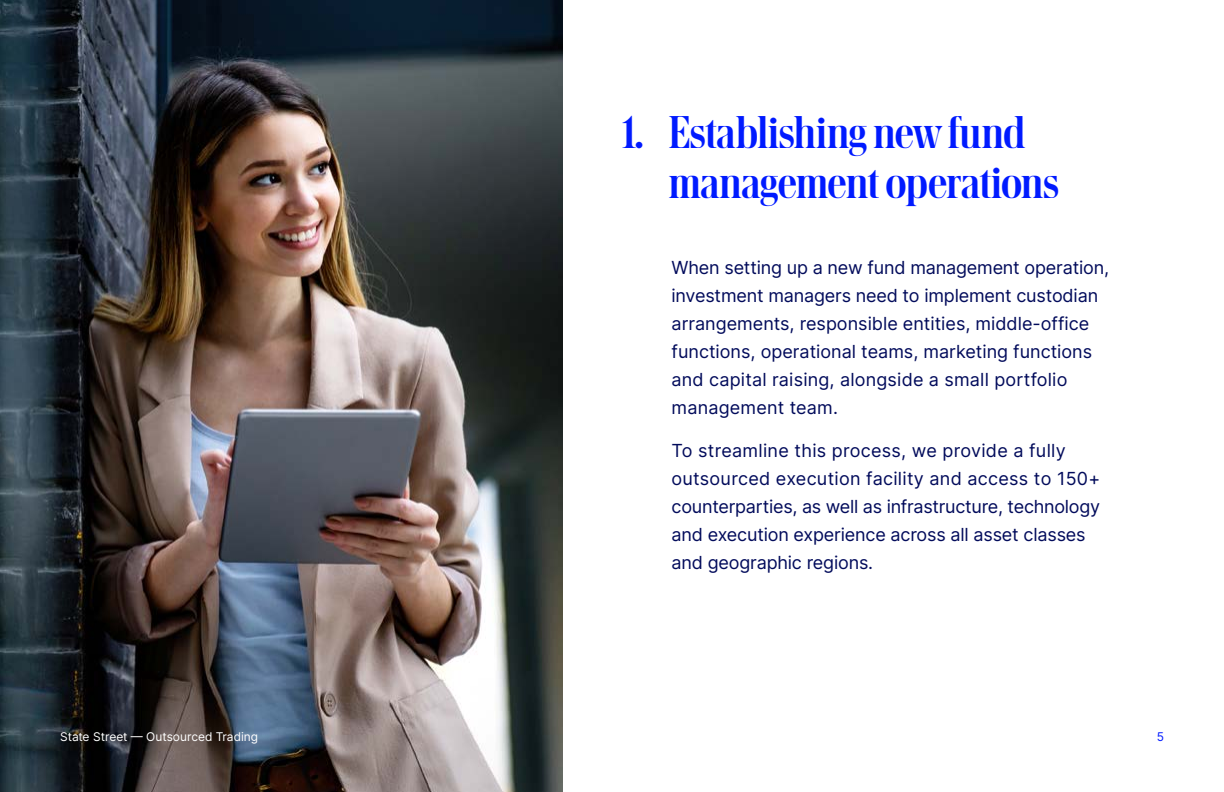
<style>
.page{position:relative;width:1224px;height:792px;background:#fff}
.page>*{position:absolute;margin:0;border:0;box-sizing:border-box;transform-origin:0 0}
.t1{font:45px/50px "Lab Antiqua VF Variable";letter-spacing:-.01em;color:#001aff}
.t2{font:18px/28px "Inter";color:#020b5b}
.t3{font:12px "Inter";letter-spacing:-.005em;color:#fff}
.t4{font:12px "Inter";color:#001aff}
</style>
<div class="page">
<img style="left:0;top:0;width:563px;height:792px">
<h1 class="t1" style="left:622px;top:108px;width:23px">1.</h1>
<h1 class="t1" style="left:669px;top:108px;width:392px">Establishing new fund management operations</h1>
<p class="t2" style="left:672px;top:253px;width:439px">When setting up a new fund management operation, investment managers need to implement custodian arrangements, responsible entities, middle-office functions, operational teams, marketing functions and capital raising, alongside a small portfolio management team.</p>
<p class="t2" style="left:672px;top:436px;width:430px">To streamline this process, we provide a fully outsourced execution facility and access to 150+ counterparties, as well as infrastructure, technology and execution experience across all asset classes and geographic regions.</p>
<p class="t3" style="left:60px;top:728px;width:200px">State Street — Outsourced Trading</p>
<p class="t4" style="left:1157px;top:728px;width:9px">5</p>
</div>
